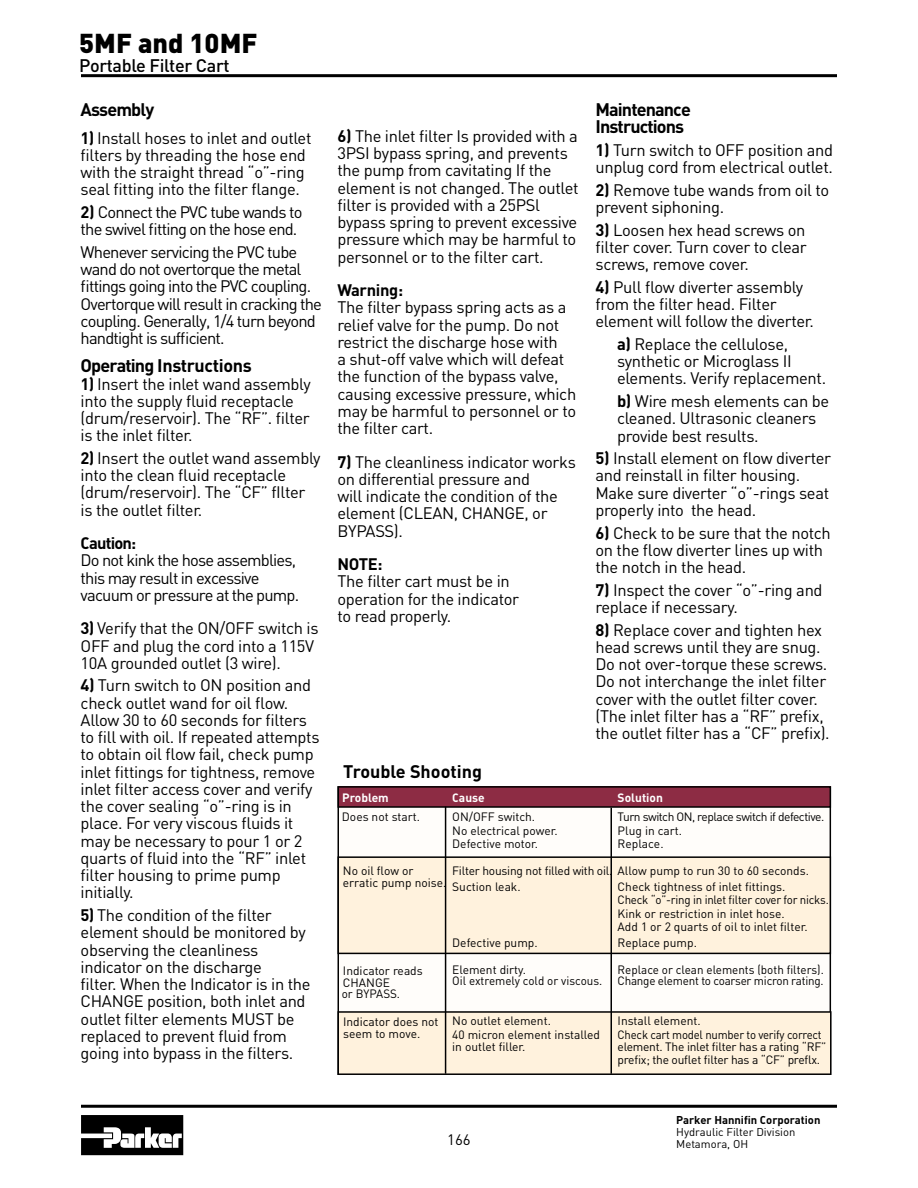
<style>
.page{position:relative;width:918px;height:1188px;background:#fff}
.page>*{position:absolute;margin:0;border:0;box-sizing:border-box;transform-origin:0 0}
.t1{font:900 27px "DIN";color:#000}
.t2{font:700 18px/17.2px "DIN";letter-spacing:-.05em;color:#000}
.t3{font:700 18px "DIN";letter-spacing:-.02em;color:#000}
.t4{font:500 18px "DIN";letter-spacing:-.02em;color:#000}
.t5{font:700 18px "DIN";color:#000}
.t6{font:16.5px/17.2px "DIN";letter-spacing:-.02em;color:#000}
.t7{font:16.5px/17.2px "DIN";letter-spacing:-.05em;color:#000}
.t8{font:700 16.5px "DIN";letter-spacing:-.04em;color:#000}
.t9{font:700 16.5px "DIN";letter-spacing:-.02em;color:#000}
.t10{font:15px "DIN";color:#000}
.t11{font:12px/13.5px "DIN";color:#000}
.t12{font:12px/13.5px "DIN";letter-spacing:-.02em;color:#000}
.t13{font:12px "DIN";letter-spacing:-.04em;color:#000}
.t14{font:12px "DIN";letter-spacing:-.02em;color:#000;scale:.95 1}
.t15{font:700 12px "DIN";color:#fff}
.t16{font:11.25px "DIN";color:#000}
.t17{font:700 11.25px "DIN";color:#000}
.s1{font-weight:700}
</style>
<div class="page">
<hr style="left:81px;top:74px;width:756px;height:3px;background:#000">
<hr style="left:81px;top:1105px;width:756px;height:3px;background:#000">
<svg style="left:81px;top:1115px;width:102px;height:40px"></svg>
<div style="left:338px;top:787px;width:492px;height:287px;background:#fffdfa"></div>
<div style="left:338px;top:1012px;width:493px;height:62px;background:#fff2dd"></div>
<div style="left:338px;top:1011px;width:494px;height:64px;border:2px solid #000"></div>
<div style="left:338px;top:857px;width:492px;height:96px;background:#fff2dd"></div>
<div style="left:338px;top:856px;width:493px;height:98px;border:2px solid #000"></div>
<div style="left:338px;top:787px;width:492px;height:20px;background:#8d2c44"></div>
<div style="left:338px;top:786px;width:493px;height:22px;border:2px solid #000"></div>
<hr style="left:445px;top:807px;width:1px;height:267px;background:#000">
<hr style="left:610px;top:808px;width:2px;height:266px;background:#000">
<h1 class="t1" style="left:79px;top:25px;width:180px">5MF and 10MF</h1>
<p class="t4" style="left:79px;top:54px;width:152px">Portable Filter Cart</p>
<p class="t2" style="left:81px;top:100px;width:75px">Assembly</p>
<p class="t6" style="left:81px;top:129px;width:232px"><span class="s1">1)</span> Install hoses to inlet and outlet filters by threading the hose end with the straight thread “o”-ring seal fitting into the filter flange.</p>
<p class="t7" style="left:81px;top:203px;width:223px"><span class="s1">2)</span> Connect the PVC tube wands to the swivel fitting on the hose end.</p>
<p class="t7" style="left:81px;top:243px;width:243px">Whenever servicing the PVC tube wand do not overtorque the metal fittings going into the PVC coupling.<br>Overtorque will result in cracking the coupling. Generally, 1/4 turn beyond handtight is sufficient.</p>
<p class="t3" style="left:81px;top:354px;width:173px">Operating Instructions</p>
<p class="t6" style="left:81px;top:375px;width:232px"><span class="s1">1)</span> Insert the inlet wand assembly into the supply fluid receptacle (drum/reservoir). The “RF”. filter is the inlet filter.</p>
<p class="t6" style="left:81px;top:449px;width:241px"><span class="s1">2)</span> Insert the outlet wand assembly into the clean fluid receptacle (drum/reservoir). The “CF” fIlter is the outlet filter.</p>
<p class="t8" style="left:81px;top:532px;width:57px">Caution:</p>
<p class="t7" style="left:81px;top:551px;width:220px">Do not kink the hose assemblies, this may result in excessive vacuum or pressure at the pump.</p>
<p class="t6" style="left:81px;top:619px;width:240px"><span class="s1">3)</span> Verify that the ON/OFF switch is<br>OFF and plug the cord into a 115V<br>10A grounded outlet (3 wire).</p>
<p class="t6" style="left:81px;top:677px;width:240px"><span class="s1">4)</span> Turn switch to ON position and check outlet wand for oil flow.<br>Allow 30 to 60 seconds for filters to fill with oil. If repeated attempts to obtain oil flow fail, check pump inlet fittings for tightness, remove inlet filter access cover and verify the cover sealing “o”-ring is in place. For very viscous fluids it may be necessary to pour 1 or 2 quarts of fluid into the “RF” inlet filter housing to prime pump initially.</p>
<p class="t6" style="left:81px;top:906px;width:231px"><span class="s1">5)</span> The condition of the filter element should be monitored by observing the cleanliness indicator on the discharge<br>filter. When the Indicator is in the<br>CHANGE position, both inlet and outlet filter elements MUST be replaced to prevent fluid from going into bypass in the filters.</p>
<p class="t6" style="left:338px;top:127px;width:243px"><span class="s1">6)</span> The inlet filter Is provided with a 3PSI bypass spring, and prevents the pump from cavitating If the element is not changed. The outlet filter is provided with a 25PSl bypass spring to prevent excessive pressure which may be harmful to personnel or to the filter cart.</p>
<p class="t9" style="left:338px;top:279px;width:67px">Warning:</p>
<p class="t6" style="left:338px;top:299px;width:240px">The filter bypass spring acts as a relief valve for the pump. Do not restrict the discharge hose with<br>a shut-off valve which will defeat the function of the bypass valve, causing excessive pressure, which may be harmful to personnel or to the filter cart.</p>
<p class="t6" style="left:338px;top:453px;width:240px"><span class="s1">7)</span> The cleanliness indicator works on differential pressure and<br>will indicate the condition of the element (CLEAN, CHANGE, or<br>BYPASS).</p>
<p class="t8" style="left:338px;top:553px;width:47px">NOTE:</p>
<p class="t6" style="left:338px;top:572px;width:183px">The filter cart must be in operation for the indicator to read properly.</p>
<p class="t5" style="left:343px;top:760px;width:140px">Trouble Shooting</p>
<p class="t2" style="left:596px;top:100px;width:97px">Maintenance<br>Instructions</p>
<p class="t6" style="left:596px;top:141px;width:239px"><span class="s1">1)</span> Turn switch to OFF position and unplug cord from electrical outlet.</p>
<p class="t6" style="left:596px;top:181px;width:235px"><span class="s1">2)</span> Remove tube wands from oil to prevent siphoning.</p>
<p class="t6" style="left:596px;top:221px;width:213px;text-align:justify"><span class="s1">3)</span> Loosen hex head screws on filter cover. Turn cover to clear screws, remove cover.</p>
<p class="t6" style="left:596px;top:278px;width:220px"><span class="s1">4)</span> Pull flow diverter assembly from the filter head. Filter element will follow the diverter.</p>
<p class="t6" style="left:617px;top:335px;width:211px"><span class="s1">a)</span> Replace the cellulose, synthetic or Microglass II elements. Verify replacement.</p>
<p class="t6" style="left:617px;top:392px;width:214px"><span class="s1">b)</span> Wire mesh elements can be cleaned. Ultrasonic cleaners provide best results.</p>
<p class="t6" style="left:596px;top:449px;width:237px"><span class="s1">5)</span> Install element on flow diverter and reinstall in filter housing.<br>Make sure diverter “o”-rings seat properly into the head.</p>
<p class="t6" style="left:596px;top:524px;width:237px"><span class="s1">6)</span> Check to be sure that the notch on the flow diverter lines up with the notch in the head.</p>
<p class="t6" style="left:596px;top:581px;width:229px"><span class="s1">7)</span> Inspect the cover “o”-ring and replace if necessary.</p>
<p class="t6" style="left:596px;top:621px;width:236px"><span class="s1">8)</span> Replace cover and tighten hex head screws until they are snug.<br>Do not over-torque these screws.<br>Do not interchange the inlet filter cover with the outlet filter cover. (The inlet filter has a “RF” prefix, the outlet filter has a “CF” prefix).</p>
<p class="t15" style="left:342px;top:790px;width:48px">Problem</p>
<p class="t15" style="left:452px;top:790px;width:34px">Cause</p>
<p class="t15" style="left:618px;top:790px;width:47px">Solution</p>
<p class="t11" style="left:342px;top:810px;width:80px">Does not start.</p>
<p class="t11" style="left:452px;top:810px;width:84px">ON/OFF switch.</p>
<p class="t13" style="left:618px;top:809px;width:208px">Turn switch ON, replace switch if defective.</p>
<p class="t11" style="left:452px;top:823px;width:107px">No electrical power.</p>
<p class="t11" style="left:618px;top:823px;width:66px">Plug in cart.</p>
<p class="t11" style="left:452px;top:837px;width:87px">Defective motor.</p>
<p class="t11" style="left:618px;top:837px;width:47px">Replace.</p>
<p class="t11" style="left:452px;top:863px;width:358px;line-height:15.6px">Filter housing not filled with oil. Allow pump to run 30 to 60 seconds.<br>Suction leak.</p>
<p class="t11" style="left:343px;top:865px;width:105px;line-height:12px">No oil flow or erratic pump noise.</p>
<p class="t11" style="left:618px;top:880px;width:213px">Check tightness of inlet fittings.<br>Check “o”-ring in inlet filter cover for nicks.<br>Kink or restriction in inlet hose.<br>Add 1 or 2 quarts of oil to inlet filter.</p>
<p class="t11" style="left:343px;top:965px;width:81px;line-height:12px">Indicator reads<br>CHANGE</p>
<p class="t11" style="left:342px;top:987px;width:60px">or BYPASS.</p>
<p class="t11" style="left:343px;top:1016px;width:97px;line-height:12px">Indicator does not seem to move.</p>
<p class="t11" style="left:452px;top:936px;width:87px">Defective pump.</p>
<p class="t11" style="left:618px;top:936px;width:81px">Replace pump.</p>
<p class="t11" style="left:452px;top:963px;width:75px">Element dirty.</p>
<p class="t11" style="left:618px;top:963px;width:208px">Replace or clean elements (both filters).</p>
<p class="t11" style="left:452px;top:973px;width:152px">Oil extremely cold or viscous.</p>
<p class="t12" style="left:618px;top:973px;width:208px">Change element to coarser micron rating.</p>
<p class="t11" style="left:452px;top:1014px;width:100px">No outlet element.</p>
<p class="t11" style="left:618px;top:1014px;width:85px">Install element.</p>
<p class="t11" style="left:452px;top:1027px;width:149px">40 micron element installed</p>
<p class="t14" style="left:618px;top:1027px;width:216px">Check cart model number to verify correct</p>
<p class="t11" style="left:452px;top:1039px;width:75px">in outlet filler.</p>
<p class="t12" style="left:618px;top:1039px;width:210px">element. The inlet filter has a rating “RF” prefix; the ouflet filter has a “CF” preflx.</p>
<p class="t10" style="left:447px;top:1130px;width:25px">166</p>
<p class="t17" style="left:676px;top:1113px;width:146px">Parker Hannifin Corporation</p>
<p class="t16" style="left:676px;top:1125px;width:121px">Hydraulic Filter Division</p>
<p class="t16" style="left:676px;top:1137px;width:74px">Metamora, OH</p>
</div>
